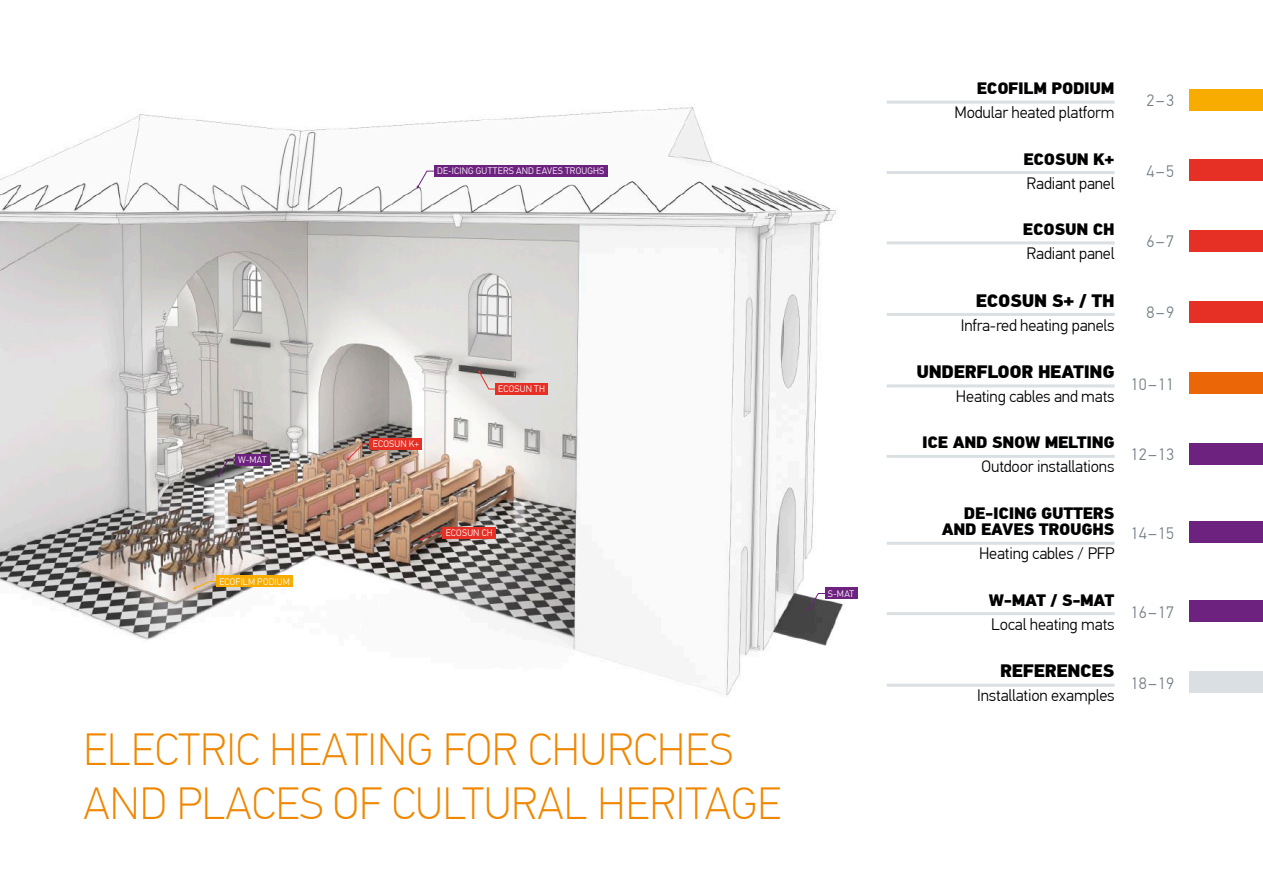
<style>
.page{position:relative;width:1263px;height:893px;background:#fff}
.page>*{position:absolute;margin:0;border:0;box-sizing:border-box;transform-origin:0 0}
.t1{font:100 45px/54px "PF Din Text Pro";color:#f08700}
.t2{font:900 18px "PF Din Text Pro";letter-spacing:-.02em;color:#000}
.t3{font:300 16.5px "PF Din Text Pro";letter-spacing:-.01em;color:#000}
.t4{font:900 16.5px/16.5px "PF Din Text Pro";letter-spacing:-.02em;color:#000}
.t5{font:300 16.5px "PF Din Text Pro";letter-spacing:-.01em;color:#717e85}
.t6{font:300 9.45px "PF Din Text Pro";letter-spacing:.025em;color:#fff}
</style>
<div class="page">
<img style="left:0;top:100px;width:967px;height:596px">
<svg style="left:478px;top:370px;width:19px;height:20px"></svg>
<div style="left:495px;top:383px;width:53px;height:12px;background:#e63026"></div>
<svg style="left:420px;top:532px;width:24px;height:9px"></svg>
<div style="left:443px;top:527px;width:53px;height:12px;background:#e63026"></div>
<svg style="left:193px;top:581px;width:25px;height:8px"></svg>
<div style="left:216px;top:576px;width:77px;height:11px;background:#f8ac00"></div>
<svg style="left:217px;top:459px;width:19px;height:18px"></svg>
<div style="left:235px;top:454px;width:35px;height:12px;background:#6e2280"></div>
<svg style="left:417px;top:170px;width:18px;height:18px"></svg>
<div style="left:434px;top:165px;width:173px;height:12px;background:#6e2280"></div>
<svg style="left:808px;top:593px;width:18px;height:17px"></svg>
<div style="left:825px;top:588px;width:32px;height:11px;background:#6e2280"></div>
<svg style="left:347px;top:443px;width:24px;height:17px"></svg>
<div style="left:370px;top:438px;width:52px;height:12px;background:#e63026"></div>
<hr style="left:887px;top:101px;width:227px;height:3px;background:#d9dfe2">
<div style="left:1189px;top:89px;width:74px;height:22px;background:#f8ac00"></div>
<hr style="left:887px;top:171px;width:227px;height:3px;background:#d9dfe2">
<div style="left:1189px;top:160px;width:74px;height:21px;background:#e63026"></div>
<hr style="left:887px;top:241px;width:227px;height:3px;background:#d9dfe2">
<div style="left:1189px;top:230px;width:74px;height:21px;background:#e63026"></div>
<hr style="left:887px;top:313px;width:227px;height:3px;background:#d9dfe2">
<div style="left:1189px;top:301px;width:74px;height:21px;background:#e63026"></div>
<hr style="left:887px;top:384px;width:227px;height:3px;background:#d9dfe2">
<div style="left:1189px;top:373px;width:74px;height:21px;background:#eb6606"></div>
<hr style="left:887px;top:455px;width:227px;height:3px;background:#d9dfe2">
<div style="left:1189px;top:444px;width:74px;height:21px;background:#6e2280"></div>
<hr style="left:887px;top:542px;width:227px;height:3px;background:#d9dfe2">
<div style="left:1189px;top:522px;width:74px;height:21px;background:#6e2280"></div>
<hr style="left:887px;top:612px;width:227px;height:3px;background:#d9dfe2">
<div style="left:1189px;top:600px;width:74px;height:21px;background:#6e2280"></div>
<hr style="left:887px;top:684px;width:227px;height:3px;background:#d9dfe2">
<div style="left:1189px;top:671px;width:74px;height:21px;background:#d9dfe2"></div>
<img style="left:0;top:574px;width:1px;height:205px">
<p class="t6" style="left:437px;top:166px;width:169px">DE-ICING GUTTERS AND EAVES TROUGHS</p>
<p class="t6" style="left:238px;top:454px;width:30px">W-MAT</p>
<p class="t6" style="left:219px;top:576px;width:72px">ECOFILM PODIUM</p>
<p class="t6" style="left:373px;top:438px;width:48px">ECOSUN K+</p>
<p class="t6" style="left:498px;top:383px;width:48px">ECOSUN TH</p>
<p class="t6" style="left:446px;top:528px;width:49px">ECOSUN CH</p>
<p class="t6" style="left:828px;top:588px;width:28px">S-MAT</p>
<h1 class="t1" style="left:84px;top:723px;width:699px">ELECTRIC HEATING FOR CHURCHES<br>AND PLACES OF CULTURAL HERITAGE</h1>
<p class="t4" style="left:977px;top:81px;width:137px">ECOFILM PODIUM</p>
<p class="t3" style="left:954px;top:103px;width:162px">Modular heated platform</p>
<p class="t4" style="left:1023px;top:151px;width:93px">ECOSUN K+</p>
<p class="t3" style="left:1026px;top:174px;width:89px">Radiant panel</p>
<p class="t4" style="left:1023px;top:221px;width:93px">ECOSUN CH</p>
<p class="t3" style="left:1026px;top:244px;width:89px">Radiant panel</p>
<p class="t2" style="left:976px;top:289px;width:140px">ECOSUN S+ / TH</p>
<p class="t3" style="left:961px;top:315px;width:155px">Infra-red heating panels</p>
<p class="t2" style="left:917px;top:360px;width:72px">UNDERFLOO</p>
<p class="t2" style="left:1021px;top:360px;width:95px">R HEATIN G</p>
<p class="t3" style="left:956px;top:387px;width:160px">Heating cables and mats</p>
<p class="t4" style="left:922px;top:435px;width:82px">ICE AND SNO</p>
<p class="t4" style="left:1025px;top:435px;width:31px">W MELTIN</p>
<p class="t4" style="left:1103px;top:435px;width:13px">G</p>
<p class="t3" style="left:981px;top:457px;width:134px">Outdoor installations</p>
<p class="t4" style="left:942px;top:505px;width:174px;text-indent:22px">DE-ICING GUTTERS<br>AND EAVES TROUGHS</p>
<p class="t3" style="left:979px;top:544px;width:136px">H eating cables / PFP</p>
<p class="t4" style="left:989px;top:592px;width:127px">W-MAT / S-MAT</p>
<p class="t3" style="left:991px;top:615px;width:125px">Local heating mats</p>
<p class="t2" style="left:1000px;top:660px;width:12px">REFE</p>
<p class="t2" style="left:1045px;top:660px;width:24px">RENCES</p>
<p class="t3" style="left:977px;top:686px;width:139px">Installation examples</p>
<p class="t5" style="left:1146px;top:91px;width:29px">2–3</p>
<p class="t5" style="left:1146px;top:162px;width:29px">4–5</p>
<p class="t5" style="left:1146px;top:232px;width:29px">6–7</p>
<p class="t5" style="left:1146px;top:303px;width:29px">8–9</p>
<p class="t5" style="left:1131px;top:374px;width:45px">10–11</p>
<p class="t5" style="left:1131px;top:445px;width:45px">12–13</p>
<p class="t5" style="left:1131px;top:524px;width:45px">14–15</p>
<p class="t5" style="left:1131px;top:603px;width:45px">16–17</p>
<p class="t5" style="left:1131px;top:674px;width:45px">18–19</p>
</div>
